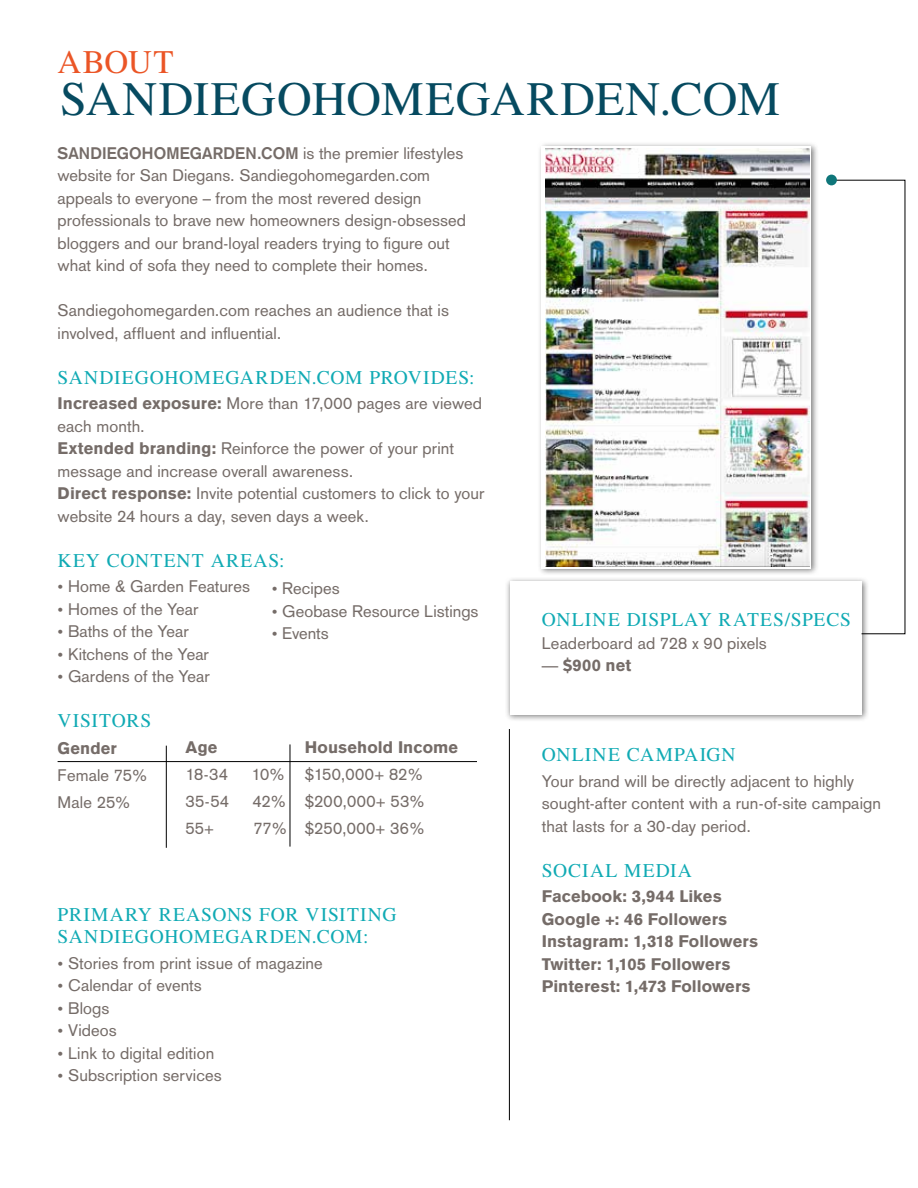
<style>
.page{position:relative;width:918px;height:1188px;background:#fff}
.page>*{position:absolute;margin:0;border:0;box-sizing:border-box;transform-origin:0 0}
.t1{font:48px "STIX General";letter-spacing:.02em;color:#064a60}
.t2{font:33px "STIX General";letter-spacing:.015em;color:#eb5526}
.t3{font:19.5px/22.5px "STIX General";letter-spacing:.05em;color:#10aab4}
.t4{font:16.5px/22.5px "Akzidenz Grotesk";letter-spacing:.005em;color:#756c68}
.t5{font:900 16.5px/22.5px "Akzidenz Grotesk";letter-spacing:.005em;color:#756c68}
.s1{font-weight:700}
.s2{font-weight:900}
.s3{font-family:"Baskerville"}
.s4{font-weight:400}
</style>
<div class="page">
<div style="left:537px;top:141px;width:282px;height:435px;background:#000;opacity:.51"></div>
<svg style="left:542px;top:146px;width:269px;height:422px"></svg>
<div style="left:505px;top:577px;width:364px;height:145px;background:#000;opacity:.51"></div>
<div style="left:510px;top:582px;width:352px;height:133px;background:#fff"></div>
<img style="left:545px;top:148px;width:265px;height:418px">
<hr style="left:290px;top:744px;width:1px;height:103px;background:#000">
<hr style="left:166px;top:746px;width:1px;height:102px;background:#000">
<hr style="left:509px;top:729px;width:1px;height:391px;background:#000">
<hr style="left:58px;top:761px;width:419px;height:1px;background:#000">
<svg style="left:831px;top:180px;width:74px;height:454px"></svg>
<div style="left:826px;top:175px;width:11px;height:10px;background:#0f767a;border-radius:50%"></div>
<h2 class="t2" style="left:58px;top:40px;width:117px">ABOUT</h2>
<h1 class="t1" style="left:60px;top:66px;width:722px">SANDIEGOHOMEGARDEN.COM</h1>
<p class="t4" style="left:58px;top:142px;width:410px"><span class="s1">SANDIEGOHOMEGARDEN.COM</span> is the premier lifestyles website for San Diegans. Sandiegohomegarden.com appeals to everyone – from the most revered design professionals to brave new homeowners design-obsessed bloggers and our brand-loyal readers trying to figure out what kind of sofa they need to complete their homes.</p>
<p class="t4" style="left:58px;top:299px;width:393px">Sandiegohomegarden.com reaches an audience that is involved, affluent and influential.</p>
<p class="t3" style="left:58px;top:367px;width:419px">SANDIEGOHOMEGARDEN.COM PROVIDES:</p>
<p class="t4" style="left:58px;top:392px;width:429px"><span class="s2">Increased exposure:</span> More than 17,000 pages are viewed each month.<br><span class="s2">Extended branding:</span> Reinforce the power of your print message and increase overall awareness.<br><span class="s2">Direct response:</span> Invite potential customers to click to your website 24 hours a day, seven days a week.</p>
<p class="t3" style="left:58px;top:550px;width:229px">KEY CONTENT AREAS:</p>
<p class="t4" style="left:58px;top:575px;width:194px"><span class="s3">•</span> Home &amp; Garden Features</p>
<p class="t4" style="left:58px;top:598px;width:143px"><span class="s3">•</span> Homes of the Year</p>
<p class="t4" style="left:58px;top:620px;width:133px"><span class="s3">•</span> Baths of the Year</p>
<p class="t4" style="left:58px;top:643px;width:153px"><span class="s3">•</span> Kitchens of the Year</p>
<p class="t4" style="left:58px;top:665px;width:154px"><span class="s3">•</span> Gardens of the Year</p>
<p class="t3" style="left:58px;top:710px;width:95px">VISITORS</p>
<p class="t5" style="left:58px;top:737px;width:61px">Gender</p>
<p class="t4" style="left:58px;top:762px;width:92px;line-height:27px">Female 75%<br>Male 25%</p>
<p class="t4" style="left:272px;top:577px;width:69px"><span class="s3">•</span> Recipes</p>
<p class="t4" style="left:272px;top:600px;width:208px"><span class="s3">•</span> Geobase Resource Listings</p>
<p class="t4" style="left:272px;top:622px;width:58px"><span class="s3">•</span> Events</p>
<p class="t5" style="left:305px;top:735px;width:155px">Household Income</p>
<p class="t4" style="left:305px;top:760px;width:122px;line-height:27px;text-align:justify">$150,000+ 82% $200,000+ 53% $250,000+ 36%</p>
<p class="t5" style="left:185px;top:735px;width:34px">Age</p>
<p class="t4" style="left:185px;top:763px;width:44px">18-34</p>
<p class="t4" style="left:251px;top:763px;width:36px">10%</p>
<p class="t4" style="left:185px;top:790px;width:45px">35-54</p>
<p class="t4" style="left:252px;top:790px;width:36px">42%</p>
<p class="t4" style="left:185px;top:817px;width:30px">55+</p>
<p class="t4" style="left:253px;top:817px;width:36px">77%</p>
<p class="t3" style="left:58px;top:904px;width:341px">PRIMARY REASONS FOR VISITING<br>SANDIEGOHOMEGARDEN.COM:</p>
<p class="t4" style="left:58px;top:952px;width:267px"><span class="s3">•</span> Stories from print issue of magazine</p>
<p class="t4" style="left:58px;top:974px;width:146px"><span class="s3">•</span> Calendar of events</p>
<p class="t4" style="left:58px;top:997px;width:53px"><span class="s3">•</span> Blogs</p>
<p class="t4" style="left:58px;top:1019px;width:61px"><span class="s3">•</span> Videos</p>
<p class="t4" style="left:58px;top:1042px;width:158px"><span class="s3">•</span> Link to digital edition</p>
<p class="t4" style="left:58px;top:1064px;width:166px"><span class="s3">•</span> Subscription services</p>
<p class="t3" style="left:542px;top:609px;width:311px">ONLINE DISPLAY RATES/SPECS</p>
<p class="t4" style="left:542px;top:632px;width:227px">Leaderboard ad 728 x 90 pixels</p>
<p class="t5" style="left:542px;top:654px;width:91px"><span class="s4">—</span> $900 net</p>
<p class="t3" style="left:542px;top:744px;width:195px">ONLINE CAMPAIGN</p>
<p class="t4" style="left:542px;top:770px;width:341px">Your brand will be directly adjacent to highly sought-after content with a run-of-site campaign that lasts for a 30-day period.</p>
<p class="t3" style="left:542px;top:860px;width:152px">SOCIAL MEDIA</p>
<p class="t5" style="left:542px;top:885px;width:218px">Facebook: 3,944 Likes<br>Google +: 46 Followers<br>Instagram: 1,318 Followers<br>Twitter: 1,105 Followers<br>Pinterest: 1,473 Followers</p>
</div>
